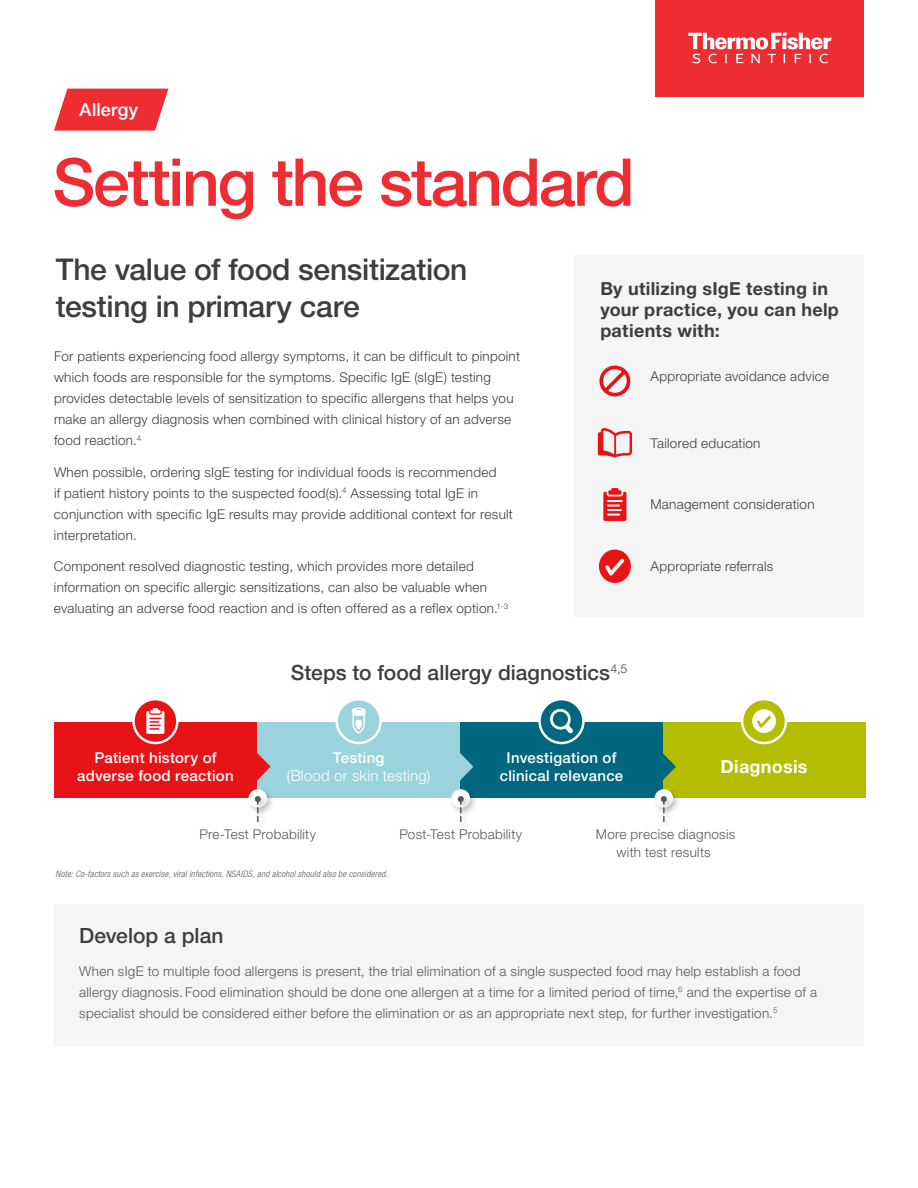
<style>
.page{position:relative;width:918px;height:1188px;background:#fff}
.page>*{position:absolute;margin:0;border:0;box-sizing:border-box;transform-origin:0 0}
.t1{font:500 66px "Helvetica Neue LTW1 G";letter-spacing:-.035em;color:#ee2d33}
.SH3{font:500 30px/37.5px "Helvetica Neue LTW1 G";letter-spacing:-.01em;color:#3e3e3f}
.SH5{font:500 21px "Helvetica Neue LTW1 G";color:#3e3e3f}
.Body__Copy__No_Basel{font:700 18px/21px "Helvetica Neue LTW1 G";letter-spacing:.015em;color:#3e3e3f}
.t2{font:700 18px "Helvetica Neue LTW1 G";letter-spacing:.015em;color:#fff}
.t3{font:500 18px "Helvetica Neue LTW1 G";letter-spacing:.015em;color:#fff}
.t4{font:500 15px/18px "Helvetica Neue LTW1 G";letter-spacing:.02em;color:#fff;text-align:center}
.t5{font:300 15px/18px "Helvetica Neue LTW1 G";letter-spacing:.015em;color:#fff;text-align:center}
.Body__Copy__No_Basel-2{font:300 13.5px/21px "Helvetica Neue LTW1 G";letter-spacing:.02em;color:#3e3e3f}
.Secondary_Header{font:300 13.5px/21px "Helvetica Neue LTW1 G";letter-spacing:.02em;color:#54585a}
.Secondary_Header-2{font:italic 300 condensed 9px "Helvetica Neue LTW1 G";letter-spacing:.025em;color:#54585a}
.s1{font-weight:500}
</style>
<div class="page">
<div style="left:575px;top:256px;width:289px;height:361px;background:#f5f5f5"></div>
<svg style="left:603px;top:488px;width:24px;height:33px"></svg>
<svg style="left:598px;top:428px;width:34px;height:29px"></svg>
<svg style="left:599px;top:366px;width:32px;height:30px"></svg>
<svg style="left:599px;top:550px;width:32px;height:33px"></svg>
<div style="left:54px;top:904px;width:810px;height:141px;background:#f5f5f5"></div>
<div style="left:663px;top:723px;width:202px;height:75px;background:#b5bd00"></div>
<div style="left:460px;top:723px;width:203px;height:75px;background:#00677f"></div>
<div style="left:257px;top:723px;width:203px;height:75px;background:#9bd3dd"></div>
<div style="left:54px;top:723px;width:203px;height:75px;background:#e71316"></div>
<svg style="left:133px;top:699px;width:44px;height:44px"></svg>
<div style="left:132px;top:698px;width:47px;height:46px;border:2px solid #fff;border-radius:50%"></div>
<svg style="left:146px;top:708px;width:18px;height:26px"></svg>
<svg style="left:742px;top:699px;width:44px;height:44px"></svg>
<div style="left:741px;top:698px;width:46px;height:46px;border:2px solid #fff;border-radius:50%"></div>
<svg style="left:752px;top:709px;width:24px;height:24px"></svg>
<div style="left:246px;top:787px;width:29px;height:29px;background:#231f20;opacity:.25"></div>
<div style="left:249px;top:789px;width:18px;height:19px;background:#fff;border-radius:50%"></div>
<div style="left:449px;top:787px;width:29px;height:29px;background:#231f20;opacity:.25"></div>
<div style="left:451px;top:789px;width:19px;height:19px;background:#fff;border-radius:50%"></div>
<div style="left:652px;top:787px;width:29px;height:29px;background:#231f20;opacity:.25"></div>
<div style="left:655px;top:789px;width:18px;height:19px;background:#fff;border-radius:50%"></div>
<div style="left:253px;top:794px;width:16px;height:36px;background:#231f20;opacity:.25"></div>
<svg style="left:255px;top:796px;width:6px;height:25px"></svg>
<div style="left:456px;top:794px;width:16px;height:36px;background:#231f20;opacity:.25"></div>
<svg style="left:458px;top:796px;width:6px;height:25px"></svg>
<div style="left:659px;top:794px;width:16px;height:36px;background:#231f20;opacity:.25"></div>
<svg style="left:661px;top:796px;width:6px;height:25px"></svg>
<svg style="left:540px;top:699px;width:43px;height:44px"></svg>
<div style="left:538px;top:698px;width:47px;height:46px;border:2px solid #fff;border-radius:50%"></div>
<svg style="left:550px;top:708px;width:23px;height:25px"></svg>
<div style="left:337px;top:699px;width:44px;height:44px;background:#9bd3dd;border-radius:50%"></div>
<div style="left:336px;top:698px;width:46px;height:46px;border:2px solid #fff;border-radius:50%"></div>
<svg style="left:352px;top:708px;width:14px;height:25px"></svg>
<svg style="left:257px;top:753px;width:14px;height:27px"></svg>
<svg style="left:460px;top:753px;width:13px;height:27px"></svg>
<svg style="left:663px;top:753px;width:13px;height:27px"></svg>
<svg style="left:54px;top:89px;width:114px;height:42px;background:#f0464b"></svg>
<div style="left:656px;top:0;width:208px;height:96px;background:#ee2d33"></div>
<svg style="left:688px;top:33px;width:143px;height:30px"></svg>
<p class="t3" style="left:80px;top:99px;width:60px">Allergy</p>
<h1 class="t1" style="left:52px;top:143px;width:584px">Setting the standard</h1>
<p class="SH3" style="left:56px;top:250px;width:413px">The value of food sensitization testing in primary care</p>
<p class="Body__Copy__No_Basel-2" style="left:54px;top:346px;width:468px">For patients experiencing food allergy symptoms, it can be difficult to pinpoint which foods are responsible for the symptoms. Specific IgE (sIgE) testing provides detectable levels of sensitization to specific allergens that helps you make an allergy diagnosis when combined with clinical history of an adverse food reaction.<sup>4</sup></p>
<p class="Body__Copy__No_Basel-2" style="left:54px;top:461px;width:460px">When possible, ordering sIgE testing for individual foods is recommended<br>if patient history points to the suspected food(s).<sup>4</sup> Assessing total IgE in conjunction with specific IgE results may provide additional context for result interpretation.</p>
<p class="Body__Copy__No_Basel-2" style="left:54px;top:556px;width:456px">Component resolved diagnostic testing, which provides more detailed information on specific allergic sensitizations, can also be valuable when evaluating an adverse food reaction and is often offered as a reflex option.<sup>1-3</sup></p>
<p class="Body__Copy__No_Basel" style="left:600px;top:278px;width:240px">By utilizing sIgE testing in your practice, you can help patients with:</p>
<p class="Body__Copy__No_Basel-2" style="left:650px;top:366px;width:180px">Appropriate avoidance advice</p>
<p class="Body__Copy__No_Basel-2" style="left:650px;top:432px;width:112px">Tailored education</p>
<p class="Body__Copy__No_Basel-2" style="left:650px;top:494px;width:166px">Management consideration</p>
<p class="Body__Copy__No_Basel-2" style="left:650px;top:556px;width:124px">Appropriate referrals</p>
<p class="t4" style="left:77px;top:749px;width:158px">Patient history of adverse food reaction</p>
<p class="SH5" style="left:291px;top:660px;width:338px">Steps to food allergy diagnostics<sup>4,5</sup></p>
<p class="t5" style="left:287px;top:749px;width:145px"><span class="s1">Testing<br></span>(Blood or skin testing)</p>
<p class="t4" style="left:500px;top:749px;width:125px">Investigation of clinical relevance</p>
<p class="t2" style="left:720px;top:756px;width:89px">Diagnosis</p>
<p class="Secondary_Header" style="left:200px;top:824px;width:118px">Pre-Test Probability</p>
<p class="Secondary_Header" style="left:399px;top:824px;width:124px">Post-Test Probability</p>
<p class="Secondary_Header-2" style="left:55px;top:869px;width:334px">Note: Co-factors such as exercise, viral infections, NSAIDS, and alcohol should also be considered.</p>
<p class="Secondary_Header" style="left:596px;top:825px;width:141px;line-height:18px;text-align:center">More precise diagnosis with test results</p>
<p class="SH5" style="left:79px;top:923px;width:146px">Develop a plan</p>
<p class="Secondary_Header" style="left:79px;top:961px;width:739px">When sIgE to multiple food allergens is present, the trial elimination of a single suspected food may help establish a food allergy diagnosis. Food elimination should be done one allergen at a time for a limited period of time,<sup>6</sup> and the expertise of a specialist should be considered either before the elimination or as an appropriate next step, for further investigation.<sup>5</sup></p>
</div>
